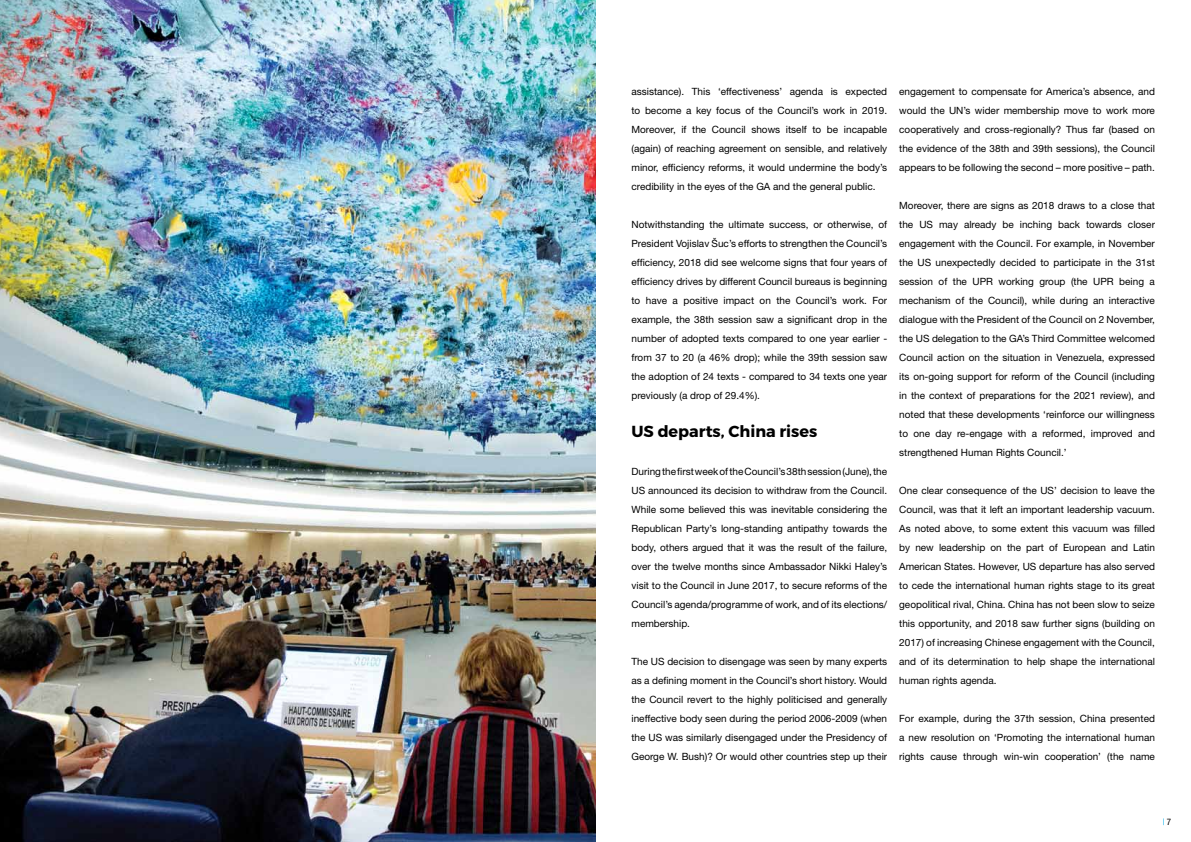
<style>
.page{position:relative;width:1191px;height:842px;background:#fff}
.page>*{position:absolute;margin:0;border:0;box-sizing:border-box;transform-origin:0 0}
.t1{font:700 16px "Montserrat";color:#000}
.t2{font:10px/19px "Helvetica Neue LT Std";color:#000;text-align:justify}
.t3{font:condensed 9px "Helvetica Neue LT Std";color:#00aeef}
.s1{color:#000}
</style>
<div class="page">
<img style="left:0;top:0;width:595px;height:842px">
<p class="t2" style="left:631px;top:82px;width:257px">assistance). This ‘effectiveness’ agenda is expected to become a key focus of the Council’s work in 2019.<br>Moreover, if the Council shows itself to be incapable (again) of reaching agreement on sensible, and relatively minor, efficiency reforms, it would undermine the body’s credibility in the eyes of the GA and the general public.</p>
<p class="t2" style="left:631px;top:215px;width:257px">Notwithstanding the ultimate success, or otherwise, of President Vojislav Šuc’s efforts to strengthen the Council’s efficiency, 2018 did see welcome signs that four years of efficiency drives by different Council bureaus is beginning to have a positive impact on the Council’s work. For example, the 38th session saw a significant drop in the number of adopted texts compared to one year earlier - from 37 to 20 (a 46% drop); while the 39th session saw the adoption of 24 texts - compared to 34 texts one year previously (a drop of 29.4%).</p>
<h1 class="t1" style="left:631px;top:421px;width:187px">US departs, China rises</h1>
<p class="t2" style="left:631px;top:462px;width:257px">During the first week of the Council’s 38th session (June), the US announced its decision to withdraw from the Council.<br>While some believed this was inevitable considering the Republican Party’s long-standing antipathy towards the body, others argued that it was the result of the failure, over the twelve months since Ambassador Nikki Haley’s visit to the Council in June 2017, to secure reforms of the Council’s agenda/programme of work, and of its elections/ membership.</p>
<p class="t2" style="left:631px;top:652px;width:257px">The US decision to disengage was seen by many experts as a defining moment in the Council’s short history. Would the Council revert to the highly politicised and generally ineffective body seen during the period 2006-2009 (when the US was similarly disengaged under the Presidency of George W. Bush)? Or would other countries step up their</p>
<p class="t2" style="left:899px;top:82px;width:257px">engagement to compensate for America’s absence, and would the UN’s wider membership move to work more cooperatively and cross-regionally? Thus far (based on the evidence of the 38th and 39th sessions), the Council appears to be following the second – more positive – path.</p>
<p class="t2" style="left:899px;top:196px;width:257px">Moreover, there are signs as 2018 draws to a close that the US may already be inching back towards closer engagement with the Council. For example, in November the US unexpectedly decided to participate in the 31st session of the UPR working group (the UPR being a mechanism of the Council), while during an interactive dialogue with the President of the Council on 2 November, the US delegation to the GA’s Third Committee welcomed Council action on the situation in Venezuela, expressed its on-going support for reform of the Council (including in the context of preparations for the 2021 review), and noted that these developments ‘reinforce our willingness to one day re-engage with a reformed, improved and strengthened Human Rights Council.’</p>
<p class="t2" style="left:899px;top:481px;width:257px">One clear consequence of the US’ decision to leave the Council, was that it left an important leadership vacuum.<br>As noted above, to some extent this vacuum was filled by new leadership on the part of European and Latin American States. However, US departure has also served to cede the international human rights stage to its great geopolitical rival, China. China has not been slow to seize this opportunity, and 2018 saw further signs (building on 2017) of increasing Chinese engagement with the Council, and of its determination to help shape the international human rights agenda.</p>
<p class="t2" style="left:899px;top:709px;width:257px">For example, during the 37th session, China presented a new resolution on ‘Promoting the international human rights cause through win-win cooperation’ (the name</p>
<p class="t3" style="left:1162px;top:816px;width:10px">| <span class="s1">7</span></p>
</div>
